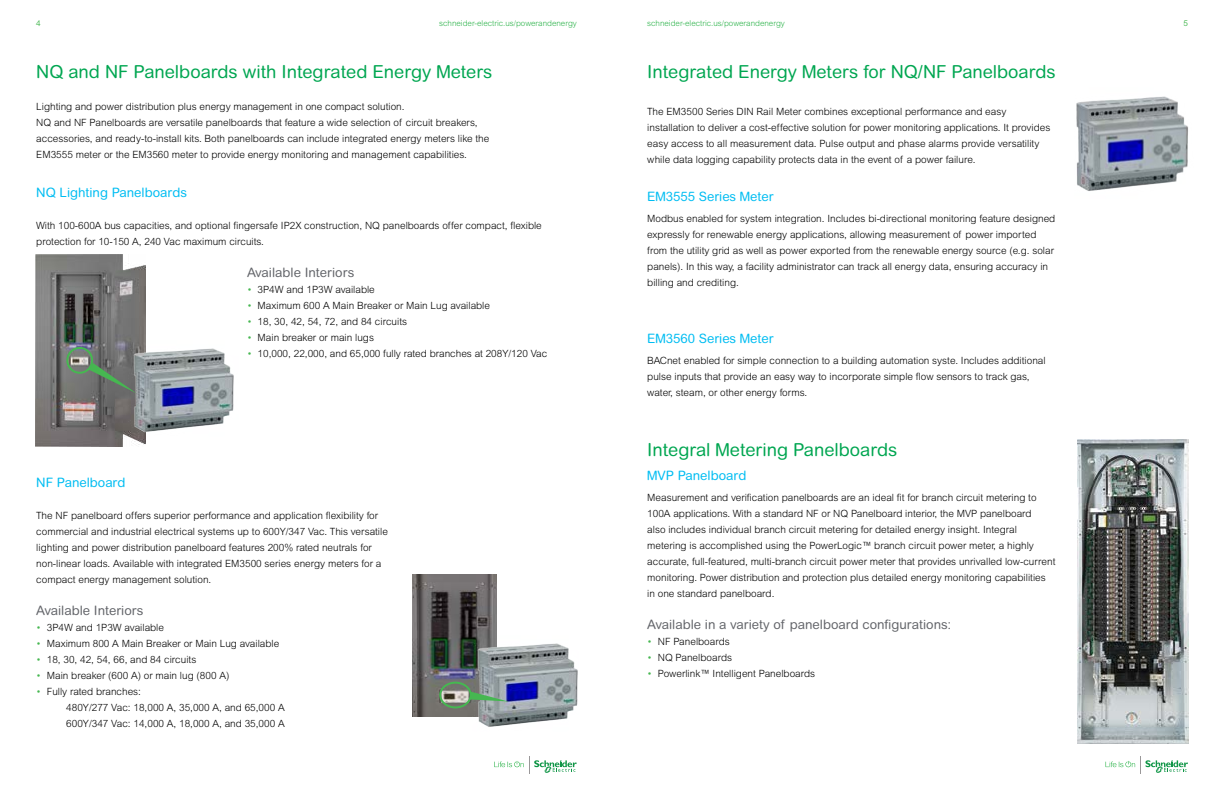
<style>
.page{position:relative;width:1224px;height:792px;background:#fff}
.page>*{position:absolute;margin:0;border:0;box-sizing:border-box;transform-origin:0 0}
.t1{font:18px "Arial Rounded MT Std";color:#00a651}
.t2{font:13px "Arial Rounded MT Std";color:#63656a}
.t3{font:13px "Arial Rounded MT Std";color:#00bdf2}
.t4{font:300 10px/16px "Arial MT Std";color:#000}
.t5{font:300 8px "Arial MT Std";color:#2cb34a}
.t6{font:8px "Arial Rounded MT Std";color:#46b751}
.s1{color:#46b751}
</style>
<div class="page">
<img style="left:413px;top:574px;width:84px;height:142px">
<img style="left:473px;top:635px;width:105px;height:92px">
<img style="left:35px;top:254px;width:110px;height:192px">
<img style="left:129px;top:340px;width:105px;height:98px">
<svg style="left:494px;top:756px;width:83px;height:17px"></svg>
<svg style="left:1106px;top:756px;width:82px;height:17px"></svg>
<svg style="left:63px;top:344px;width:73px;height:49px;background:#707b72"></svg>
<div style="left:439px;top:682px;width:33px;height:26px;border:2px solid #46b751;border-radius:50%"></div>
<svg style="left:470px;top:692px;width:38px;height:9px"></svg>
<img style="left:1076px;top:96px;width:112px;height:95px">
<img style="left:1078px;top:439px;width:111px;height:304px">
<p class="t6" style="left:36px;top:19px;width:6px">4</p>
<p class="t6" style="left:493px;top:19px;width:85px">schneider-electric.com</p>
<p class="t6" style="left:684px;top:19px;width:49px">-electric.com</p>
<p class="t6" style="left:1183px;top:19px;width:6px">5</p>
<p class="t5" style="left:439px;top:19px;width:139px">schneider-electric.us/powerandenergy</p>
<p class="t5" style="left:647px;top:19px;width:139px">schneider-electric.us/powerandenergy</p>
<h1 class="t1" style="left:36px;top:62px;width:458px">NQ and NF Panelboards with Integrated Energy Meters</h1>
<p class="t4" style="left:36px;top:99px;width:455px">Lighting and power distribution plus energy management in one compact solution.<br>NQ and NF Panelboards are versatile panelboards that feature a wide selection of circuit breakers, accessories, and ready-to-install kits. Both panelboards can include integrated energy meters like the EM3555 meter or the EM3560 meter to provide energy monitoring and management capabilities.</p>
<h2 class="t3" style="left:36px;top:185px;width:152px">NQ Lighting Panelboards</h2>
<p class="t4" style="left:36px;top:217px;width:507px">With 100-600A bus capacities, and optional fingersafe IP2X construction, NQ panelboards offer compact, flexible protection for 10-150 A, 240 Vac maximum circuits.</p>
<h2 class="t2" style="left:247px;top:265px;width:109px">Available Interiors</h2>
<p class="t4" style="left:247px;top:281px;width:129px"><span class="s1">•</span> 3P4W and 1P3W available</p>
<p class="t4" style="left:247px;top:297px;width:245px"><span class="s1">•</span> Maximum 600 A Main Breaker or Main Lug available</p>
<p class="t4" style="left:247px;top:313px;width:162px"><span class="s1">•</span> 18, 30, 42, 54, 72, and 84 circuits</p>
<p class="t4" style="left:247px;top:329px;width:128px"><span class="s1">•</span> Main breaker or main lugs</p>
<p class="t4" style="left:247px;top:345px;width:302px"><span class="s1">•</span> 10,000, 22,000, and 65,000 fully rated branches at 208Y/120 Vac</p>
<h2 class="t3" style="left:36px;top:475px;width:91px">NF Panelboard</h2>
<p class="t4" style="left:36px;top:508px;width:353px">The NF panelboard offers superior performance and application flexibility for commercial and industrial electrical systems up to 600Y/347 Vac. This versatile lighting and power distribution panelboard features 200% rated neutrals for non-linear loads. Available with integrated EM3500 series energy meters for a compact energy management solution.</p>
<h2 class="t2" style="left:36px;top:603px;width:109px">Available Interiors</h2>
<p class="t4" style="left:36px;top:620px;width:129px"><span class="s1">•</span> 3P4W and 1P3W available</p>
<p class="t4" style="left:36px;top:636px;width:245px"><span class="s1">•</span> Maximum 800 A Main Breaker or Main Lug available</p>
<p class="t4" style="left:36px;top:652px;width:162px"><span class="s1">•</span> 18, 30, 42, 54, 66, and 84 circuits</p>
<p class="t4" style="left:36px;top:668px;width:195px"><span class="s1">•</span> Main breaker (600 A) or main lug (800 A)</p>
<p class="t4" style="left:66px;top:684px;width:220px;text-indent:-30px"><span class="s1">•</span> Fully rated branches:<br>480Y/277 Vac: 18,000 A, 35,000 A, and 65,000 A<br>600Y/347 Vac: 14,000 A, 18,000 A, and 35,000 A</p>
<h1 class="t1" style="left:647px;top:62px;width:410px">Integrated Energy Meters for NQ/NF Panelboards</h1>
<p class="t4" style="left:647px;top:104px;width:405px">The EM3500 Series DIN Rail Meter combines exceptional performance and easy installation to deliver a cost-effective solution for power monitoring applications. It provides easy access to all measurement data. Pulse output and phase alarms provide versatility while data logging capability protects data in the event of a power failure.</p>
<h2 class="t3" style="left:647px;top:189px;width:128px">EM3555 Series Meter</h2>
<p class="t4" style="left:647px;top:211px;width:410px">Modbus enabled for system integration. Includes bi-directional monitoring feature designed expressly for renewable energy applications, allowing measurement of power imported from the utility grid as well as power exported from the renewable energy source (e.g. solar panels). In this way, a facility administrator can track all energy data, ensuring accuracy in billing and crediting.</p>
<h2 class="t3" style="left:647px;top:331px;width:128px">EM3560 Series Meter</h2>
<p class="t4" style="left:647px;top:352px;width:400px">BACnet enabled for simple connection to a building automation syste. Includes additional pulse inputs that provide an easy way to incorporate simple flow sensors to track gas, water, steam, or other energy forms.</p>
<h1 class="t1" style="left:647px;top:439px;width:252px">Integral Metering Panelboards</h1>
<h2 class="t3" style="left:647px;top:468px;width:101px">MVP Panelboard</h2>
<p class="t4" style="left:647px;top:490px;width:410px">Measurement and verification panelboards are an ideal fit for branch circuit metering to 100A applications. With a standard NF or NQ Panelboard interior, the MVP panelboard<br>also includes individual branch circuit metering for detailed energy insight. Integral metering is accomplished using the PowerLogic™ branch circuit power meter, a highly accurate, full-featured, multi-branch circuit power meter that provides unrivalled low-current monitoring. Power distribution and protection plus detailed energy monitoring capabilities in one standard panelboard.</p>
<h2 class="t2" style="left:647px;top:617px;width:305px">Available in a variety of panelboard configurations:</h2>
<p class="t4" style="left:647px;top:634px;width:84px"><span class="s1">•</span> NF Panelboards</p>
<p class="t4" style="left:647px;top:650px;width:86px"><span class="s1">•</span> NQ Panelboards</p>
<p class="t4" style="left:647px;top:666px;width:169px"><span class="s1">•</span> Powerlink™ Intelligent Panelboards</p>
</div>
